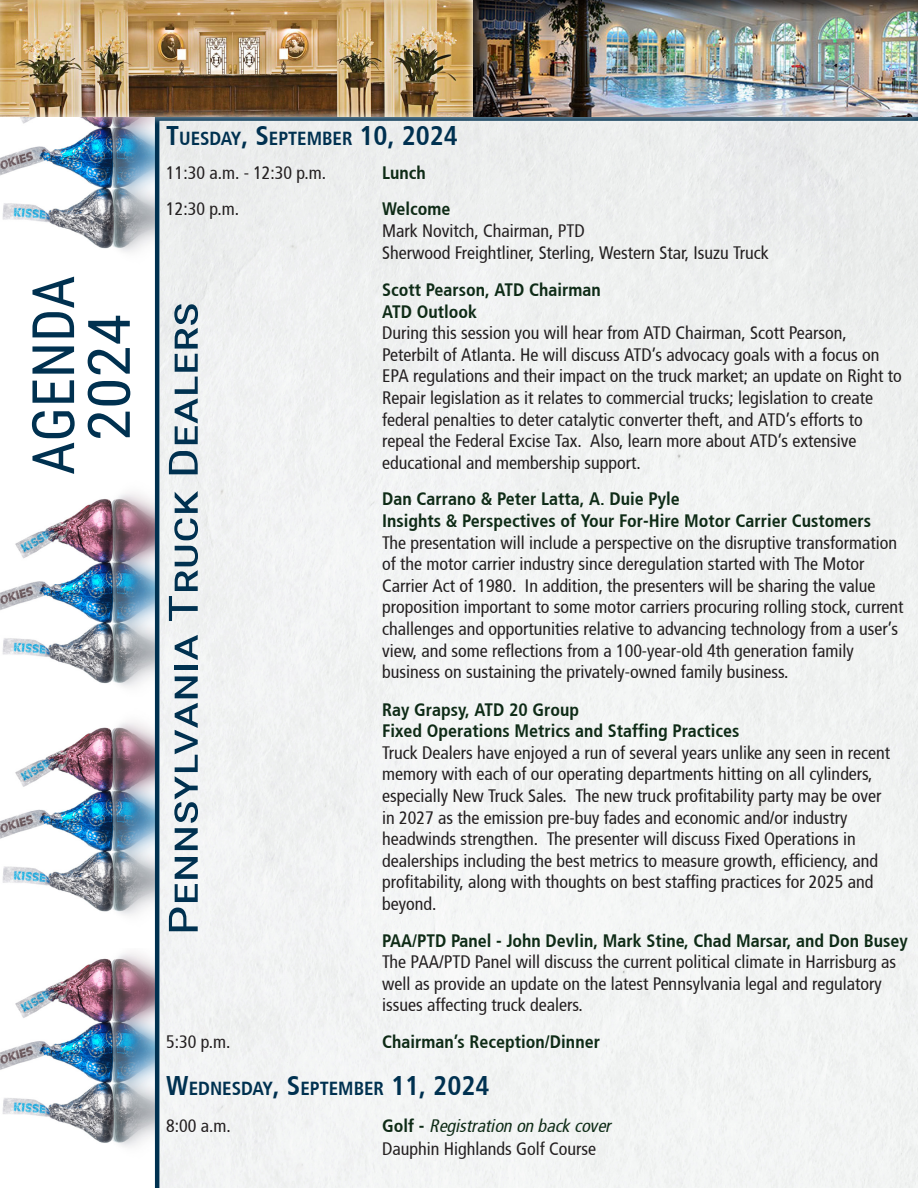
<style>
.page{position:relative;width:918px;height:1188px;background:#fff}
.page>*{position:absolute;margin:0;border:0;box-sizing:border-box;transform-origin:0 0}
.t1{font:58.5px "Roboto Condensed";color:#003150}
.t2{font:58.5px "Roboto Condensed";color:#003150;scale:1.1 1}
.t3{font:40.5px "Roboto Condensed";color:#003150;scale:1.33 1}
.t4{font:700 18.9px "Articulate Narrow";color:#003150}
.t5{font:18px/21.6px "Articulate Narrow";color:#231f20}
.t6{font:700 18px "Articulate Narrow";color:#0e2b16}
.t7{font:italic 18px "Articulate Narrow";color:#0e2b16}
.s1{font-size:27px}
.s2{font-weight:700;font-style:normal}
</style>
<div class="page">
<img style="left:0;top:126px;width:155px;height:224px">
<img style="left:0;top:399px;width:155px;height:299px">
<img style="left:0;top:698px;width:155px;height:250px">
<img style="left:0;top:948px;width:155px;height:240px">
<hr style="left:155px;top:110px;width:4px;height:1078px;background:#003150">
<div style="left:0;top:0;width:483px;height:126px;background:#fff;opacity:.75"></div>
<div style="left:0;top:0;width:476px;height:118px;background:#fff;opacity:.75"></div>
<div style="left:464px;top:0;width:454px;height:126px;background:#fff;opacity:.75"></div>
<div style="left:472px;top:0;width:446px;height:118px;background:#231f20;opacity:.75"></div>
<p class="t1" style="left:12px;top:475px;width:201px;rotate:-90deg">AGENDA</p>
<p class="t2" style="left:68px;top:441px;width:117px;rotate:-90deg">2024</p>
<p class="t4" style="left:166px;top:127px;width:293px"><span class="s1">T</span>UESDAY<span class="s1">, S</span>EPTEMBER <span class="s1">10, 2024</span></p>
<p class="t5" style="left:166px;top:162px;width:161px">11:30 a.m. - 12:30 p.m.</p>
<p class="t6" style="left:382px;top:162px;width:45px">Lunch</p>
<p class="t5" style="left:166px;top:198px;width:74px">12:30 p.m.</p>
<p class="t6" style="left:382px;top:198px;width:70px">Welcome</p>
<p class="t5" style="left:382px;top:220px;width:204px">Mark Novitch, Chairman, PTD</p>
<p class="t5" style="left:382px;top:242px;width:388px">Sherwood Freightliner, Sterling, Western Star, Isuzu Truck</p>
<p class="t6" style="left:382px;top:279px;width:220px">Scott Pearson, ATD Chairman</p>
<p class="t6" style="left:382px;top:301px;width:97px">ATD Outlook</p>
<p class="t5" style="left:382px;top:322px;width:521px">During this session you will hear from ATD Chairman, Scott Pearson, Peterbilt of Atlanta. He will discuss ATD’s advocacy goals with a focus on EPA regulations and their impact on the truck market; an update on Right to Repair legislation as it relates to commercial trucks; legislation to create</p>
<p class="t5" style="left:382px;top:409px;width:482px">federal penalties to deter catalytic converter theft, and ATD’s efforts to repeal the Federal Excise Tax. Also, learn more about ATD’s extensive</p>
<p class="t5" style="left:382px;top:452px;width:260px">educational and membership support.</p>
<p class="t6" style="left:382px;top:488px;width:299px">Dan Carrano &amp; Peter Latta, A. Duie Pyle</p>
<p class="t6" style="left:382px;top:510px;width:490px">Insights &amp; Perspectives of Your For-Hire Motor Carrier Customers</p>
<p class="t5" style="left:382px;top:532px;width:517px">The presentation will include a perspective on the disruptive transformation of the motor carrier industry since deregulation started with The Motor</p>
<p class="t5" style="left:382px;top:575px;width:523px">Carrier Act of 1980. In addition, the presenters will be sharing the value proposition important to some motor carriers procuring rolling stock, current challenges and opportunities relative to advancing technology from a user’s view, and some reflections from a 100-year-old 4th generation family</p>
<p class="t5" style="left:382px;top:661px;width:408px">business on sustaining the privately-owned family business.</p>
<p class="t6" style="left:382px;top:699px;width:198px">Ray Grapsy, ATD 20 Group</p>
<p class="t6" style="left:382px;top:720px;width:359px">Fixed Operations Metrics and Staffing Practices</p>
<p class="t5" style="left:382px;top:742px;width:510px">Truck Dealers have enjoyed a run of several years unlike any seen in recent memory with each of our operating departments hitting on all cylinders, especially New Truck Sales. The new truck profitability party may be over in 2027 as the emission pre-buy fades and economic and/or industry</p>
<p class="t5" style="left:382px;top:828px;width:475px">headwinds strengthen. The presenter will discuss Fixed Operations in</p>
<p class="t5" style="left:382px;top:850px;width:498px">dealerships including the best metrics to measure growth, efficiency, and profitability, along with thoughts on best staffing practices for 2025 and beyond.</p>
<p class="t6" style="left:382px;top:930px;width:527px">PAA/PTD Panel - John Devlin, Mark Stine, Chad Marsar, and Don Busey</p>
<p class="t5" style="left:382px;top:951px;width:515px">The PAA/PTD Panel will discuss the current political climate in Harrisburg as well as provide an update on the latest Pennsylvania legal and regulatory issues affecting truck dealers.</p>
<p class="t5" style="left:166px;top:1031px;width:66px">5:30 p.m.</p>
<p class="t6" style="left:382px;top:1031px;width:219px">Chairman’s Reception/Dinner</p>
<p class="t4" style="left:166px;top:1078px;width:325px"><span class="s1">W</span>EDNESDAY<span class="s1">, S</span>EPTEMBER <span class="s1">11, 2024</span></p>
<p class="t5" style="left:166px;top:1115px;width:66px">8:00 a.m.</p>
<p class="t7" style="left:382px;top:1115px;width:230px"><span class="s2">Golf -</span> Registration on back cover</p>
<p class="t5" style="left:382px;top:1139px;width:215px">Dauphin Highlands Golf Course</p>
<p class="t3" style="left:155px;top:935px;width:477px;rotate:-90deg">Pennsylvania Truck Dealers</p>
</div>
